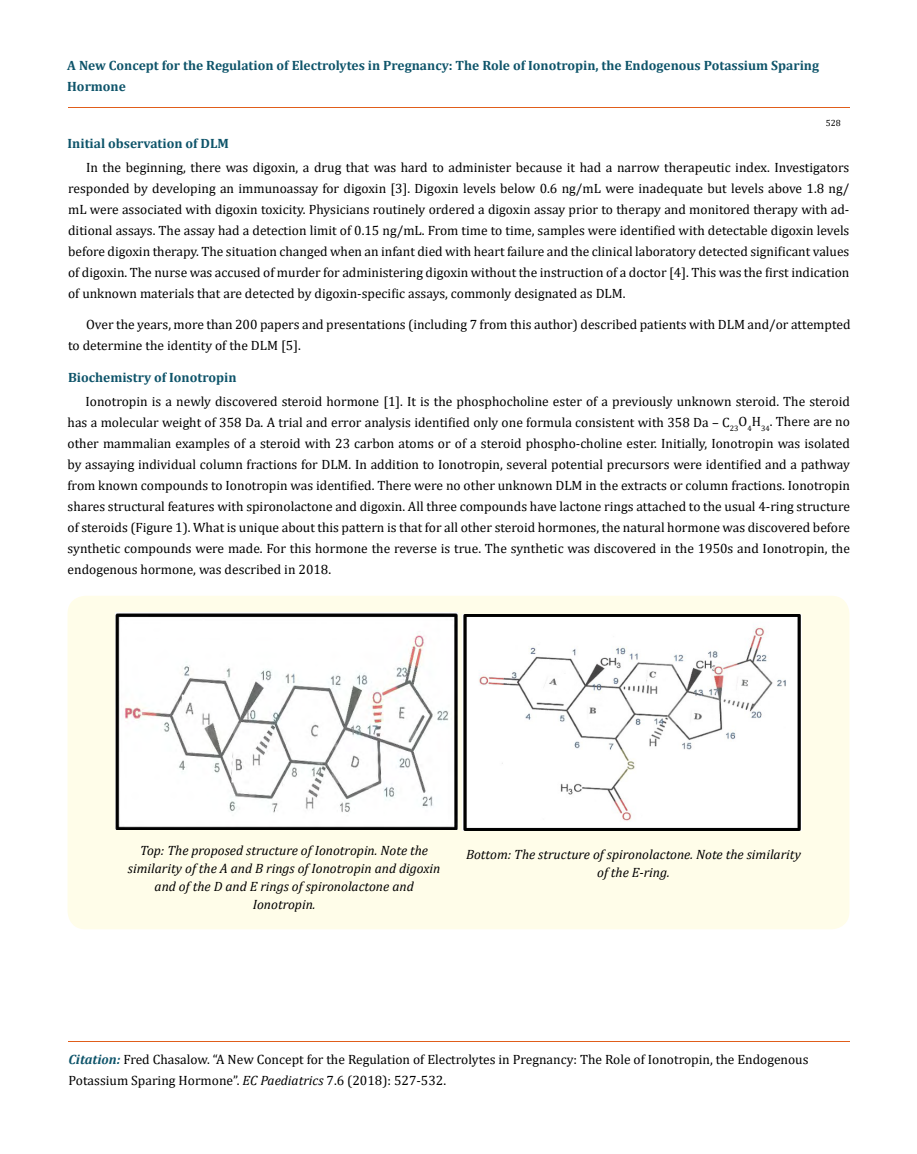
<style>
.page{position:relative;width:917px;height:1154px;background:#fff}
.page>*{position:absolute;margin:0;border:0;box-sizing:border-box;transform-origin:0 0}
.t1{font:13.5px/21px "Cambria";color:#000}
.t2{font:italic 13.5px/18px "Cambria";color:#000;text-align:center}
.t3{font:700 13.5px/21px "Cambria";color:#0e546a}
.t4{font:9px "Cambria";color:#000}
.s1{font-weight:700;font-style:italic;color:#0e546a}
.s2{font-style:italic}
</style>
<div class="page">
<hr style="left:68px;top:108px;width:781px;height:1px;background:#e05d1a">
<hr style="left:68px;top:1041px;width:781px;height:1px;background:#e05d1a">
<div style="left:68px;top:596px;width:781px;height:333px;background:#fffde9;border-radius:18px"></div>
<img style="left:116px;top:612px;width:341px;height:218px">
<img style="left:462px;top:615px;width:339px;height:216px">
<p class="t3" style="left:67px;top:54px;width:753px">A New Concept for the Regulation of Electrolytes in Pregnancy: The Role of Ionotropin, the Endogenous Potassium Sparing<br>Hormone</p>
<p class="t3" style="left:68px;top:132px;width:163px">Initial observation of DLM</p>
<p class="t4" style="left:825px;top:118px;width:16px">528</p>
<p class="t1" style="left:68px;top:156px;width:782px;text-align:justify;text-indent:18px">In the beginning, there was digoxin, a drug that was hard to administer because it had a narrow therapeutic index. Investigators responded by developing an immunoassay for digoxin [3]. Digoxin levels below 0.6 ng/mL were inadequate but levels above 1.8 ng/ mL were associated with digoxin toxicity. Physicians routinely ordered a digoxin assay prior to therapy and monitored therapy with ad&shy;ditional assays. The assay had a detection limit of 0.15 ng/mL. From time to time, samples were identified with detectable digoxin levels before digoxin therapy. The situation changed when an infant died with heart failure and the clinical laboratory detected significant values of digoxin. The nurse was accused of murder for administering digoxin without the instruction of a doctor [4]. This was the first indication of unknown materials that are detected by digoxin-specific assays, commonly designated as DLM.</p>
<p class="t1" style="left:68px;top:314px;width:784px;text-indent:18px">Over the years, more than 200 papers and presentations (including 7 from this author) described patients with DLM and/or attempted to determine the identity of the DLM [5].</p>
<p class="t3" style="left:68px;top:366px;width:170px">Biochemistry of Ionotropin</p>
<p class="t1" style="left:68px;top:390px;width:784px;text-align:justify;text-indent:18px">Ionotropin is a newly discovered steroid hormone [1]. It is the phosphocholine ester of a previously unknown steroid. The steroid has a molecular weight of 358 Da. A trial and error analysis identified only one formula consistent with 358 Da – C<sub>23</sub>O<sub>4</sub>H<sub>34</sub>. There are no other mammalian examples of a steroid with 23 carbon atoms or of a steroid phospho-choline ester. Initially, Ionotropin was isolated by assaying individual column fractions for DLM. In addition to Ionotropin, several potential precursors were identified and a pathway from known compounds to Ionotropin was identified. There were no other unknown DLM in the extracts or column fractions. Ionotropin shares structural features with spironolactone and digoxin. All three compounds have lactone rings attached to the usual 4-ring structure of steroids (Figure 1). What is unique about this pattern is that for all other steroid hormones, the natural hormone was discovered before synthetic compounds were made. For this hormone the reverse is true. The synthetic was discovered in the 1950s and Ionotropin, the endogenous hormone, was described in 2018.</p>
<p class="t2" style="left:128px;top:841px;width:314px">Top: The proposed structure of Ionotropin. Note the similarity of the A and B rings of Ionotropin and digoxin and of the D and E rings of spironolactone and Ionotropin.</p>
<p class="t2" style="left:466px;top:844px;width:336px">Bottom: The structure of spironolactone. Note the similarity of the E-ring.</p>
<p class="t1" style="left:68px;top:1048px;width:741px"><span class="s1">Citation:</span> Fred Chasalow. “A New Concept for the Regulation of Electrolytes in Pregnancy: The Role of Ionotropin, the Endogenous<br>Potassium Sparing Hormone”. <span class="s2">EC Paediatrics</span> 7.6 (2018): 527-532.</p>
</div>
